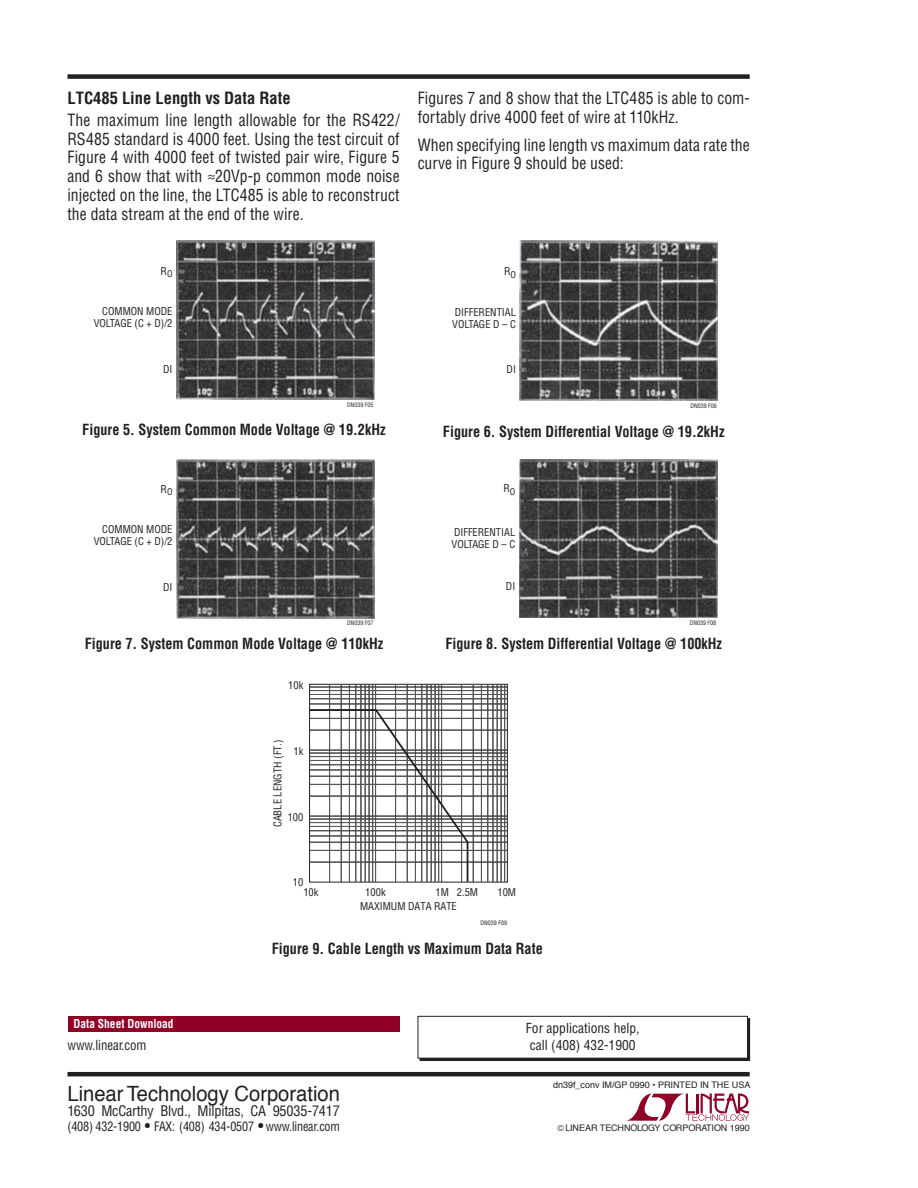
<style>
.page{position:relative;width:918px;height:1188px;background:#fff}
.page>*{position:absolute;margin:0;border:0;box-sizing:border-box;transform-origin:0 0}
.t1{font:21px "Helvetica";color:#231f20;scale:.96 1}
.t2{font:16.5px/18.8px "Linear Helv Cond";letter-spacing:.005em;color:#231f20;scale:.95 1}
.t3{font:700 16.5px "Linear Helv Cond";color:#231f20}
.t4{font:700 15px "Linear Helv Cond";color:#231f20;scale:.95 1}
.t5{font:condensed 14.25px "Helvetica LT Std";letter-spacing:-.015em;color:#231f20}
.t6{font:13.5px/16.5px "Linear Helv Cond";color:#231f20}
.t7{font:13.5px "Linear Helv Cond";color:#231f20;scale:.95 1}
.t8{font:condensed 12.75px "Helvetica LT Std";letter-spacing:-.01em;color:#231f20;scale:.95 1}
.t9{font:700 12px "Linear Helv Cond";color:#fff;scale:.95 1}
.t10{font:10.5px/12px "Linear Helv Cond";color:#231f20;text-align:right}
.t11{font:9px "Helvetica";color:#231f20}
.t12{font:6px "Linear Helv Cond";color:#231f20}
</style>
<div class="page">
<svg style="left:626px;top:1093px;width:124px;height:28px"></svg>
<div style="left:68px;top:74px;width:682px;height:5px;background:#231f20"></div>
<hr style="left:68px;top:1072px;width:682px;height:4px;background:#231f20">
<div style="left:68px;top:1016px;width:332px;height:16px;background:#900027"></div>
<div style="left:420px;top:1018px;width:330px;height:43px;border:1px solid #231f20"></div>
<div style="left:418px;top:1016px;width:330px;height:42px;background:#fff"></div>
<div style="left:418px;top:1016px;width:330px;height:43px;border:1px solid #231f20"></div>
<img style="left:176px;top:241px;width:198px;height:159px">
<img style="left:520px;top:241px;width:198px;height:159px">
<img style="left:176px;top:459px;width:198px;height:159px">
<img style="left:519px;top:459px;width:198px;height:158px">
<div style="left:309px;top:684px;width:199px;height:199px;border:1px solid #231f20"></div>
<hr style="left:375px;top:684px;width:1px;height:198px;background:#58595b">
<hr style="left:372px;top:684px;width:1px;height:198px;background:#58595b">
<hr style="left:369px;top:684px;width:1px;height:198px;background:#58595b">
<hr style="left:365px;top:684px;width:1px;height:198px;background:#58595b">
<hr style="left:361px;top:684px;width:1px;height:198px;background:#58595b">
<hr style="left:355px;top:684px;width:1px;height:198px;background:#58595b">
<hr style="left:349px;top:684px;width:1px;height:198px;background:#58595b">
<hr style="left:341px;top:684px;width:1px;height:198px;background:#58595b">
<hr style="left:329px;top:684px;width:1px;height:198px;background:#58595b">
<hr style="left:441px;top:684px;width:1px;height:198px;background:#58595b">
<hr style="left:438px;top:684px;width:1px;height:198px;background:#58595b">
<hr style="left:435px;top:684px;width:1px;height:198px;background:#58595b">
<hr style="left:431px;top:684px;width:1px;height:198px;background:#58595b">
<hr style="left:427px;top:684px;width:1px;height:198px;background:#58595b">
<hr style="left:421px;top:684px;width:1px;height:198px;background:#58595b">
<hr style="left:415px;top:684px;width:1px;height:198px;background:#58595b">
<hr style="left:407px;top:684px;width:1px;height:198px;background:#58595b">
<hr style="left:395px;top:684px;width:1px;height:198px;background:#58595b">
<hr style="left:504px;top:684px;width:1px;height:198px;background:#58595b">
<hr style="left:501px;top:684px;width:1px;height:198px;background:#58595b">
<hr style="left:497px;top:684px;width:1px;height:198px;background:#58595b">
<hr style="left:493px;top:684px;width:1px;height:198px;background:#58595b">
<hr style="left:487px;top:684px;width:1px;height:198px;background:#58595b">
<hr style="left:481px;top:684px;width:1px;height:198px;background:#58595b">
<hr style="left:473px;top:684px;width:1px;height:198px;background:#58595b">
<hr style="left:461px;top:684px;width:1px;height:198px;background:#58595b">
<hr style="left:309px;top:816px;width:198px;height:1px;background:#58595b">
<hr style="left:309px;top:819px;width:198px;height:1px;background:#58595b">
<hr style="left:309px;top:822px;width:198px;height:1px;background:#58595b">
<hr style="left:309px;top:826px;width:198px;height:1px;background:#58595b">
<hr style="left:309px;top:830px;width:198px;height:1px;background:#58595b">
<hr style="left:309px;top:836px;width:198px;height:1px;background:#58595b">
<hr style="left:309px;top:842px;width:198px;height:1px;background:#58595b">
<hr style="left:309px;top:850px;width:198px;height:1px;background:#58595b">
<hr style="left:309px;top:862px;width:198px;height:1px;background:#58595b">
<hr style="left:309px;top:750px;width:198px;height:1px;background:#58595b">
<hr style="left:309px;top:753px;width:198px;height:1px;background:#58595b">
<hr style="left:309px;top:756px;width:198px;height:1px;background:#58595b">
<hr style="left:309px;top:760px;width:198px;height:1px;background:#58595b">
<hr style="left:309px;top:764px;width:198px;height:1px;background:#58595b">
<hr style="left:309px;top:770px;width:198px;height:1px;background:#58595b">
<hr style="left:309px;top:776px;width:198px;height:1px;background:#58595b">
<hr style="left:309px;top:784px;width:198px;height:1px;background:#58595b">
<hr style="left:309px;top:796px;width:198px;height:1px;background:#58595b">
<hr style="left:309px;top:687px;width:198px;height:1px;background:#58595b">
<hr style="left:309px;top:690px;width:198px;height:1px;background:#58595b">
<hr style="left:309px;top:694px;width:198px;height:1px;background:#58595b">
<hr style="left:309px;top:698px;width:198px;height:1px;background:#58595b">
<hr style="left:309px;top:704px;width:198px;height:1px;background:#58595b">
<hr style="left:309px;top:710px;width:198px;height:1px;background:#58595b">
<hr style="left:309px;top:718px;width:198px;height:1px;background:#58595b">
<hr style="left:309px;top:730px;width:198px;height:1px;background:#58595b">
<svg style="left:309px;top:708px;width:160px;height:175px"></svg>
<p class="t3" style="left:68px;top:92px;width:225px">LTC485 Line Length vs Data Rate</p>
<p class="t2" style="left:68px;top:113px;width:351px;text-align:justify">The maximum line length allowable for the RS422/ RS485 standard is 4000 feet. Using the test circuit of Figure 4 with 4000 feet of twisted pair wire, Figure 5 and 6 show that with ≈20Vp-p common mode noise injected on the line, the LTC485 is able to reconstruct the data stream at the end of the wire.</p>
<p class="t2" style="left:418px;top:91px;width:351px">Figures 7 and 8 show that the LTC485 is able to com&shy;fortably drive 4000 feet of wire at 110kHz.</p>
<p class="t2" style="left:418px;top:138px;width:351px">When specifying line length vs maximum data rate the curve in Figure 9 should be used:</p>
<p class="t10" style="left:161px;top:267px;width:13px">R<sub>O</sub></p>
<p class="t10" style="left:504px;top:267px;width:13px">R<sub>O</sub></p>
<p class="t10" style="left:94px;top:307px;width:80px">COMMON MODE<br>VOLTAGE (C + D)/2</p>
<p class="t10" style="left:452px;top:307px;width:65px;text-align:left">DIFFERENTIAL<br>VOLTAGE D – C</p>
<p class="t10" style="left:163px;top:364px;width:11px">DI</p>
<p class="t10" style="left:507px;top:365px;width:11px">DI</p>
<p class="t12" style="left:347px;top:403px;width:28px">DN039 F05</p>
<p class="t12" style="left:690px;top:403px;width:28px">DN039 F06</p>
<p class="t4" style="left:82px;top:424px;width:321px">Figure 5. System Common Mode Voltage @ 19.2kHz</p>
<p class="t4" style="left:443px;top:426px;width:298px">Figure 6. System Differential Voltage @ 19.2kHz</p>
<p class="t10" style="left:161px;top:484px;width:13px">R<sub>O</sub></p>
<p class="t10" style="left:503px;top:484px;width:13px">R<sub>O</sub></p>
<p class="t10" style="left:94px;top:525px;width:80px">COMMON MODE<br>VOLTAGE (C + D)/2</p>
<p class="t10" style="left:452px;top:527px;width:65px;text-align:left">DIFFERENTIAL<br>VOLTAGE D – C</p>
<p class="t10" style="left:163px;top:582px;width:11px">DI</p>
<p class="t10" style="left:506px;top:582px;width:11px">DI</p>
<p class="t12" style="left:347px;top:621px;width:28px">DN039 F07</p>
<p class="t12" style="left:690px;top:620px;width:28px">DN039 F08</p>
<p class="t4" style="left:85px;top:639px;width:316px">Figure 7. System Common Mode Voltage @ 110kHz</p>
<p class="t4" style="left:445px;top:639px;width:293px">Figure 8. System Differential Voltage @ 100kHz</p>
<p class="t10" style="left:288px;top:680px;width:17px">10k</p>
<p class="t10" style="left:273px;top:827px;width:89px;rotate:-90deg">CABLE LENGTH (FT.)</p>
<p class="t10" style="left:294px;top:747px;width:11px">1k</p>
<p class="t10" style="left:288px;top:812px;width:17px">100</p>
<p class="t10" style="left:293px;top:878px;width:12px">10</p>
<p class="t10" style="left:303px;top:888px;width:17px">10k</p>
<p class="t10" style="left:365px;top:888px;width:22px">100k</p>
<p class="t10" style="left:436px;top:888px;width:44px">1M 2.5M</p>
<p class="t10" style="left:497px;top:888px;width:20px">10M</p>
<p class="t12" style="left:481px;top:921px;width:28px">DN039 F09</p>
<p class="t10" style="left:360px;top:902px;width:98px">MAXIMUM DATA RATE</p>
<p class="t9" style="left:74px;top:1019px;width:107px">Data Sheet Download</p>
<p class="t7" style="left:68px;top:1041px;width:85px">www.linear.com</p>
<p class="t4" style="left:272px;top:943px;width:287px">Figure 9. Cable Length vs Maximum Data Rate</p>
<p class="t6" style="left:526px;top:1022px;width:115px">For applications help, call (408) 432-1900</p>
<p class="t1" style="left:68px;top:1085px;width:285px">Linear Technology Corporation</p>
<p class="t5" style="left:68px;top:1106px;width:274px">1630 McCarthy Blvd., Milpitas, CA 95035-7417</p>
<p class="t8" style="left:68px;top:1122px;width:288px">(408) 432-1900 ● FAX: (408) 434-0507 ● www.linear.com</p>
<p class="t11" style="left:553px;top:1081px;width:199px">dn39f_conv IM/GP 0990 • PRINTED IN THE USA</p>
<p class="t11" style="left:565px;top:1124px;width:186px">LINEAR TECHNOLOGY CORPORATION 1990</p>
</div>
